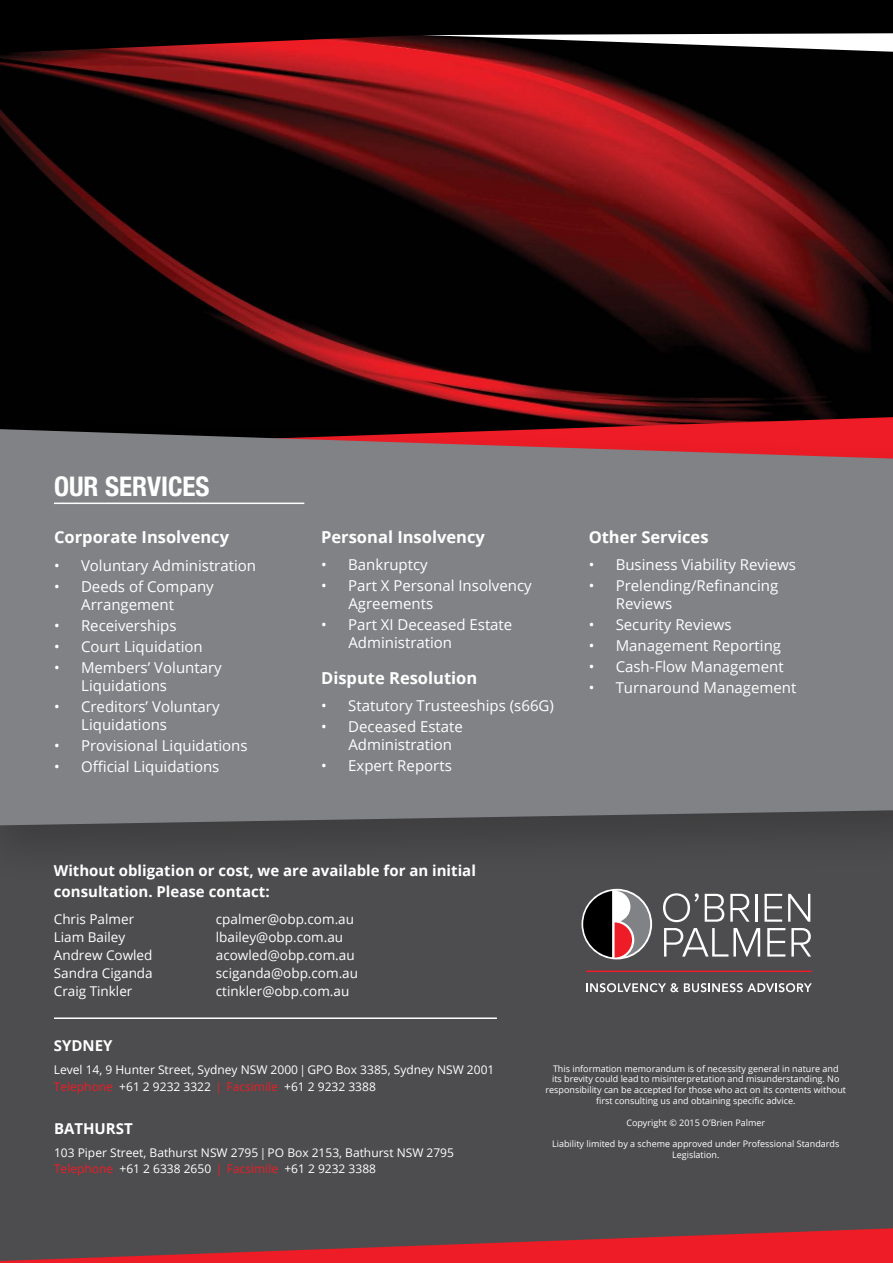
<style>
.page{position:relative;width:893px;height:1263px;background:#fff}
.page>*{position:absolute;margin:0;border:0;box-sizing:border-box;transform-origin:0 0}
.t1{font:700 condensed 27px "Helvetica Neue";color:#fff}
.t2{font:700 16.5px "Open Sans";color:#fff}
.t3{font:15px/18px "Open Sans";color:#fff}
.t4{font:700 15px/21px "Open Sans";color:#fff}
.t5{font:13.5px "Open Sans";color:#fff}
.t6{font:12px "Open Sans";color:#fff}
.t7{font:9px/10.8px "Open Sans";color:#fff;text-align:center}
.s1{font-family:"Minion Pro"}
.s2{color:#ed1c26}
.s3{font-family:"Minion Pro";color:#ed1c26}
</style>
<div class="page">
<img style="left:0;top:53px;width:893px;height:362px">
<svg style="left:0;top:37px;width:893px;height:15px"></svg>
<div style="left:0;top:0;width:893px;height:37px;background:#000"></div>
<div style="left:0;top:885px;width:893px;height:343px;background:#4d4d4f"></div>
<div style="left:0;top:415px;width:893px;height:470px;background:#000;opacity:.2"></div>
<div style="left:0;top:429px;width:893px;height:396px;background:#808285"></div>
<hr style="left:54px;top:503px;width:250px;height:1px;background:#fff">
<svg style="left:581px;top:889px;width:71px;height:70px"></svg>
<svg style="left:583px;top:891px;width:67px;height:66px"></svg>
<svg style="left:663px;top:893px;width:36px;height:29px"></svg>
<svg style="left:705px;top:894px;width:19px;height:28px"></svg>
<svg style="left:730px;top:894px;width:20px;height:28px"></svg>
<hr style="left:755px;top:894px;width:3px;height:28px;background:#fff">
<svg style="left:764px;top:894px;width:18px;height:28px"></svg>
<svg style="left:788px;top:894px;width:22px;height:28px"></svg>
<svg style="left:664px;top:928px;width:96px;height:28px"></svg>
<svg style="left:767px;top:928px;width:18px;height:28px"></svg>
<svg style="left:791px;top:928px;width:20px;height:28px"></svg>
<hr style="left:586px;top:970px;width:226px;height:2px;background:#ed1c26">
<svg style="left:586px;top:983px;width:226px;height:9px"></svg>
<svg style="left:0;top:1228px;width:893px;height:35px;background:#a03339"></svg>
<hr style="left:54px;top:1017px;width:443px;height:2px;background:#fff">
<h1 class="t1" style="left:54px;top:464px;width:157px">OUR SERVICES</h1>
<p class="t2" style="left:54px;top:525px;width:177px">Corporate Insolvency</p>
<p class="t3" style="left:54px;top:556px;width:204px">• Voluntary Administration</p>
<p class="t3" style="left:81px;top:577px;width:134px;text-indent:-27px">• Deeds of Company<br>Arrangement</p>
<p class="t3" style="left:54px;top:616px;width:124px">• Receiverships</p>
<p class="t3" style="left:54px;top:637px;width:150px">• Court Liquidation</p>
<p class="t3" style="left:81px;top:658px;width:142px;text-indent:-27px">• Members’ Voluntary<br>Liquidations</p>
<p class="t3" style="left:81px;top:697px;width:140px;text-indent:-27px">• Creditors’ Voluntary<br>Liquidations</p>
<p class="t3" style="left:54px;top:736px;width:195px">• Provisional Liquidations</p>
<p class="t3" style="left:54px;top:757px;width:167px">• Official Liquidations</p>
<p class="t2" style="left:321px;top:525px;width:165px">Personal Insolvency</p>
<p class="t3" style="left:321px;top:555px;width:108px">• Bankruptcy</p>
<p class="t3" style="left:348px;top:576px;width:185px;text-indent:-27px">• Part X Personal Insolvency<br>Agreements</p>
<p class="t3" style="left:348px;top:615px;width:165px;text-indent:-27px">• Part XI Deceased Estate<br>Administration</p>
<p class="t2" style="left:321px;top:667px;width:158px">Dispute Resolution</p>
<p class="t3" style="left:321px;top:696px;width:234px">• Statutory Trusteeships (s66G)</p>
<p class="t3" style="left:348px;top:717px;width:116px;text-indent:-27px">• Deceased Estate<br>Administration</p>
<p class="t3" style="left:321px;top:756px;width:132px">• Expert Reports</p>
<p class="t4" style="left:54px;top:860px;width:424px">Without obligation or cost, we are available for an initial consultation. Please contact:</p>
<p class="t5" style="left:54px;top:910px;width:82px">Chris Palmer</p>
<p class="t5" style="left:216px;top:910px;width:140px">cpalmer@obp.com.au</p>
<p class="t5" style="left:54px;top:928px;width:73px">Liam Bailey</p>
<p class="t5" style="left:216px;top:928px;width:129px">lbailey@obp.com.au</p>
<p class="t5" style="left:54px;top:946px;width:100px">Andrew Cowled</p>
<p class="t5" style="left:216px;top:946px;width:140px">acowled@obp.com.au</p>
<p class="t5" style="left:54px;top:964px;width:100px">Sandra Ciganda</p>
<p class="t5" style="left:216px;top:964px;width:144px">sciganda@obp.com.au</p>
<p class="t5" style="left:54px;top:982px;width:80px">Craig Tinkler</p>
<p class="t5" style="left:216px;top:982px;width:135px">ctinkler@obp.com.au</p>
<p class="t4" style="left:54px;top:1034px;width:60px">SYDNEY</p>
<p class="t2" style="left:589px;top:525px;width:121px">Other Services</p>
<p class="t3" style="left:589px;top:555px;width:209px">• Business Viability Reviews</p>
<p class="t3" style="left:616px;top:576px;width:164px;text-indent:-27px">• Prelending/Refinancing<br>Reviews</p>
<p class="t3" style="left:589px;top:615px;width:144px">• Security Reviews</p>
<p class="t3" style="left:589px;top:636px;width:194px">• Management Reporting</p>
<p class="t3" style="left:589px;top:657px;width:197px">• Cash-Flow Management</p>
<p class="t3" style="left:589px;top:678px;width:209px">• Turnaround Management</p>
<p class="t6" style="left:54px;top:1061px;width:442px">Level 14, 9 Hunter Street, Sydney NSW 2000 <span class="s1">|</span> GPO Box 3385, Sydney NSW 2001</p>
<p class="t7" style="left:546px;top:1063px;width:302px">This information memorandum is of necessity general in nature and<br>its brevity could lead to misinterpretation and misunderstanding. No responsibility can be accepted for those who act on its contents without first consulting us and obtaining specific advice.</p>
<p class="t7" style="left:626px;top:1117px;width:140px">Copyright © 2015 O’Brien Palmer</p>
<p class="t7" style="left:552px;top:1138px;width:289px">Liability limited by a scheme approved under Professional Standards</p>
<p class="t6" style="left:54px;top:1144px;width:401px">103 Piper Street, Bathurst NSW 2795 <span class="s1">|</span> PO Box 2153, Bathurst NSW 2795</p>
<p class="t7" style="left:672px;top:1149px;width:49px">Legislation.</p>
<p class="t6" style="left:54px;top:1079px;width:324px"><span class="s2">Telephone</span> +61 2 9232 3322 <span class="s3">|</span> <span class="s2">Facsimile</span> +61 2 9232 3388</p>
<p class="t4" style="left:54px;top:1117px;width:80px">BATHURST</p>
<p class="t6" style="left:54px;top:1160px;width:324px"><span class="s2">Telephone</span> +61 2 6338 2650 <span class="s3">|</span> <span class="s2">Facsimile</span> +61 2 9232 3388</p>
</div>
